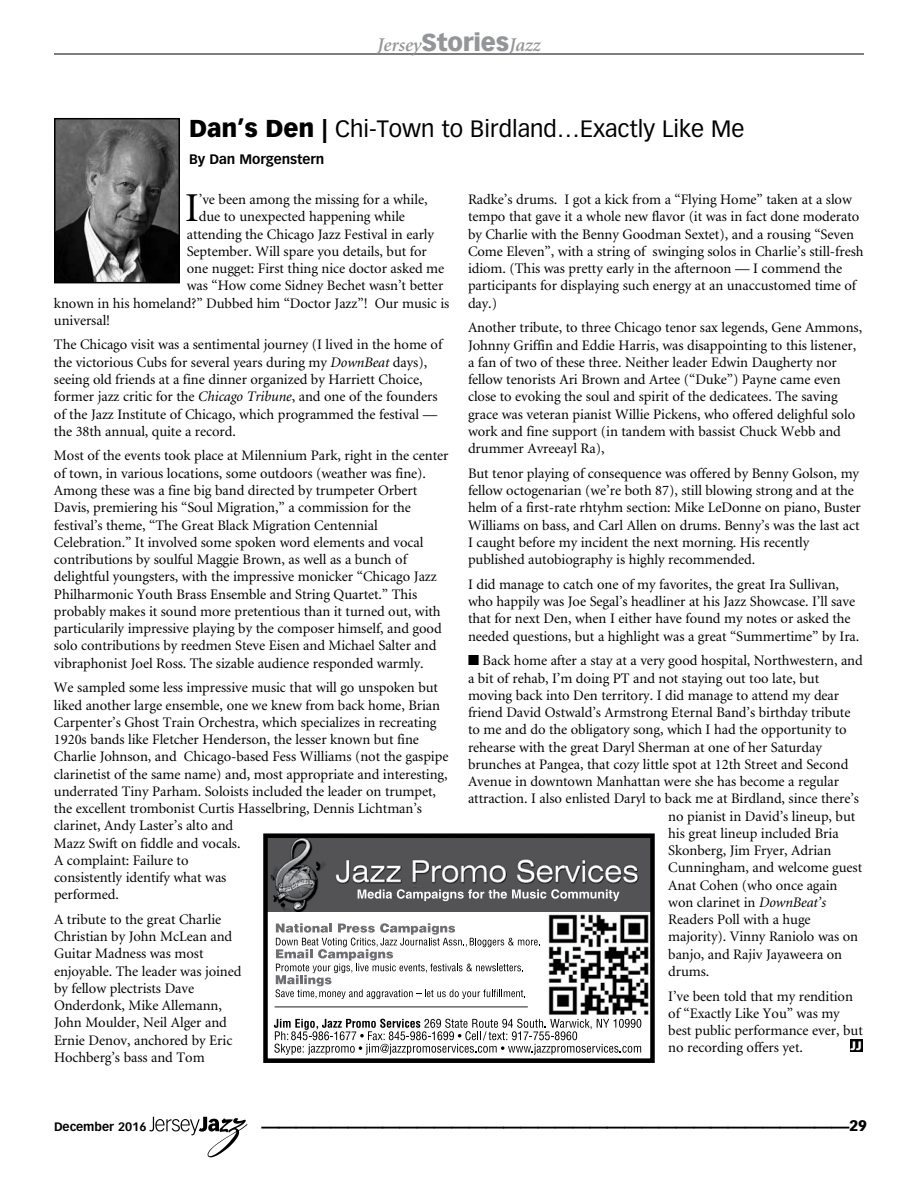
<style>
.page{position:relative;width:918px;height:1188px;background:#fff}
.page>*{position:absolute;margin:0;border:0;box-sizing:border-box;transform-origin:0 0}
.t1{font:41.1px "Minion";color:#000}
.t2{font:700 36px "Vectora LH";color:#000}
.t3{font:23.25px "Vectora LH";color:#000}
.t4{font:italic 600 19.5px "Minion";letter-spacing:-.005em;color:#939598}
.t5{font:900 15px "Vectora LH";color:#000}
.t6{font:14.55px/17.2px "Minion";letter-spacing:-.005em;color:#000}
.t7{font:700 13.5px "Vectora LH";letter-spacing:-.005em;color:#000}
.t8{font:700 12px "Vectora LH";color:#000}
.t9{font:900 12px "Vectora LH";color:#fff}
.s1{font-family:"Vectora LH";font-weight:900;font-style:normal;font-size:24px}
.s2{font-weight:900;font-size:24px}
.s3{font-style:italic}
</style>
<div class="page">
<hr style="left:54px;top:54px;width:810px;height:1px;background:#000">
<svg style="left:149px;top:1117px;width:98px;height:40px"></svg>
<div style="left:850px;top:1039px;width:12px;height:13px;background:#000"></div>
<img style="left:57px;top:121px;width:120px;height:159px">
<div style="left:54px;top:118px;width:126px;height:165px;border:2px solid #000"></div>
<svg style="left:268px;top:838px;width:382px;height:217px"></svg>
<div style="left:263px;top:833px;width:392px;height:230px;border:4px solid #000"></div>
<h3 class="t4" style="left:377px;top:35px;width:165px">Jersey<span class="s1">Stories</span>Jazz</h3>
<h3 class="t3" style="left:189px;top:115px;width:557px"><span class="s2">Dan’s Den |</span> Chi-Town to Birdland…Exactly Like Me</h3>
<p class="t7" style="left:189px;top:151px;width:137px">By Dan Morgenstern</p>
<h1 class="t1" style="left:185px;top:188px;width:15px">I</h1>
<p class="t6" style="left:199px;top:191px;width:230px">’ve been among the missing for a while,</p>
<p class="t6" style="left:199px;top:209px;width:208px">due to unexpected happening while</p>
<p class="t6" style="left:187px;top:226px;width:249px">attending the Chicago Jazz Festival in early</p>
<p class="t6" style="left:187px;top:243px;width:242px">September. Will spare you details, but for</p>
<p class="t6" style="left:187px;top:260px;width:259px">one nugget: First thing nice doctor asked me</p>
<p class="t6" style="left:187px;top:278px;width:258px">was “How come Sidney Bechet wasn’t better</p>
<p class="t6" style="left:54px;top:295px;width:397px">known in his homeland?” Dubbed him “Doctor Jazz”! Our music is</p>
<p class="t6" style="left:54px;top:312px;width:58px">universal!</p>
<p class="t6" style="left:54px;top:337px;width:390px">The Chicago visit was a sentimental journey (I lived in the home of the victorious Cubs for several years during my <span class="s3">DownBeat</span> days), seeing old friends at a fine dinner organized by Harriett Choice, former jazz critic for the <span class="s3">Chicago Tribune</span>, and one of the founders of the Jazz Institute of Chicago, which programmed the festival — the 38th annual, quite a record.</p>
<p class="t6" style="left:54px;top:448px;width:396px">Most of the events took place at Milennium Park, right in the center of town, in various locations, some outdoors (weather was fine).<br>Among these was a fine big band directed by trumpeter Orbert Davis, premiering his “Soul Migration,” a commission for the festival’s theme, “The Great Black Migration Centennial Celebration.” It involved some spoken word elements and vocal contributions by soulful Maggie Brown, as well as a bunch of delightful youngsters, with the impressive monicker “Chicago Jazz Philharmonic Youth Brass Ensemble and String Quartet.” This probably makes it sound more pretentious than it turned out, with particularily impressive playing by the composer himself, and good solo contributions by reedmen Steve Eisen and Michael Salter and vibraphonist Joel Ross. The sizable audience responded warmly.</p>
<p class="t6" style="left:54px;top:680px;width:396px">We sampled some less impressive music that will go unspoken but liked another large ensemble, one we knew from back home, Brian Carpenter’s Ghost Train Orchestra, which specializes in recreating 1920s bands like Fletcher Henderson, the lesser known but fine Charlie Johnson, and Chicago-based Fess Williams (not the gaspipe clarinetist of the same name) and, most appropriate and interesting, underrated Tiny Parham. Soloists included the leader on trumpet, the excellent trombonist Curtis Hasselbring, Dennis Lichtman’s clarinet, Andy Laster’s alto and<br>Mazz Swift on fiddle and vocals.<br>A complaint: Failure to<br>consistently identify what was<br>performed.</p>
<p class="t6" style="left:54px;top:911px;width:189px">A tribute to the great Charlie<br>Christian by John McLean and<br>Guitar Madness was most enjoyable. The leader was joined by fellow plectrists Dave<br>Onderdonk, Mike Allemann,<br>John Moulder, Neil Alger and<br>Ernie Denov, anchored by Eric<br>Hochberg’s bass and Tom</p>
<p class="t6" style="left:468px;top:191px;width:397px">Radke’s drums. I got a kick from a “Flying Home” taken at a slow tempo that gave it a whole new flavor (it was in fact done moderato by Charlie with the Benny Goodman Sextet), and a rousing “Seven Come Eleven”, with a string of swinging solos in Charlie’s still-fresh idiom. (This was pretty early in the afternoon — I commend the participants for displaying such energy at an unaccustomed time of day.)</p>
<p class="t6" style="left:468px;top:320px;width:396px">Another tribute, to three Chicago tenor sax legends, Gene Ammons, Johnny Griffin and Eddie Harris, was disappointing to this listener, a fan of two of these three. Neither leader Edwin Daugherty nor fellow tenorists Ari Brown and Artee (“Duke”) Payne came even close to evoking the soul and spirit of the dedicatees. The saving grace was veteran pianist Willie Pickens, who offered delighful solo work and fine support (in tandem with bassist Chuck Webb and drummer Avreeayl Ra),</p>
<p class="t6" style="left:468px;top:465px;width:394px">But tenor playing of consequence was offered by Benny Golson, my fellow octogenarian (we’re both 87), still blowing strong and at the helm of a first-rate rhtyhm section: Mike LeDonne on piano, Buster Williams on bass, and Carl Allen on drums. Benny’s was the last act I caught before my incident the next morning. His recently published autobiography is highly recommended.</p>
<p class="t6" style="left:468px;top:576px;width:393px">I did manage to catch one of my favorites, the great Ira Sullivan, who happily was Joe Segal’s headliner at his Jazz Showcase. I’ll save that for next Den, when I either have found my notes or asked the needed questions, but a highlight was a great “Summertime” by Ira.</p>
<p class="t6" style="left:468px;top:653px;width:396px">■ Back home after a stay at a very good hospital, Northwestern, and</p>
<p class="t6" style="left:468px;top:670px;width:353px">a bit of rehab, I’m doing PT and not staying out too late, but</p>
<p class="t6" style="left:468px;top:687px;width:373px">moving back into Den territory. I did manage to attend my dear</p>
<p class="t6" style="left:468px;top:704px;width:384px">friend David Ostwald’s Armstrong Eternal Band’s birthday tribute</p>
<p class="t6" style="left:468px;top:722px;width:380px">to me and do the obligatory song, which I had the opportunity to</p>
<p class="t6" style="left:468px;top:739px;width:355px">rehearse with the great Daryl Sherman at one of her Saturday</p>
<p class="t6" style="left:468px;top:756px;width:382px">brunches at Pangea, that cozy little spot at 12th Street and Second</p>
<p class="t6" style="left:468px;top:773px;width:373px">Avenue in downtown Manhattan were she has become a regular</p>
<p class="t6" style="left:468px;top:791px;width:393px">attraction. I also enlisted Daryl to back me at Birdland, since there’s</p>
<p class="t6" style="left:668px;top:808px;width:189px">no pianist in David’s lineup, but</p>
<p class="t6" style="left:668px;top:825px;width:172px">his great lineup included Bria</p>
<p class="t6" style="left:668px;top:842px;width:165px">Skonberg, Jim Fryer, Adrian</p>
<p class="t6" style="left:668px;top:860px;width:195px">Cunningham, and welcome guest</p>
<p class="t6" style="left:668px;top:877px;width:171px">Anat Cohen (who once again</p>
<p class="t6" style="left:668px;top:894px;width:159px">won clarinet in <span class="s3">DownBeat’s</span></p>
<p class="t6" style="left:668px;top:911px;width:144px">Readers Poll with a huge</p>
<p class="t6" style="left:668px;top:929px;width:191px">majority). Vinny Raniolo was on</p>
<p class="t6" style="left:668px;top:946px;width:176px">banjo, and Rajiv Jayaweera on</p>
<p class="t6" style="left:668px;top:963px;width:43px">drums.</p>
<p class="t6" style="left:668px;top:988px;width:196px">I’ve been told that my rendition of “Exactly Like You” was my best public performance ever, but no recording offers yet.</p>
<p class="t9" style="left:851px;top:1038px;width:13px">JJ</p>
<p class="t8" style="left:54px;top:1120px;width:94px">December 2016</p>
<h2 class="t2" style="left:261px;top:1089px;width:590px">__________________________________</h2>
<p class="t5" style="left:849px;top:1117px;width:19px">29</p>
</div>
